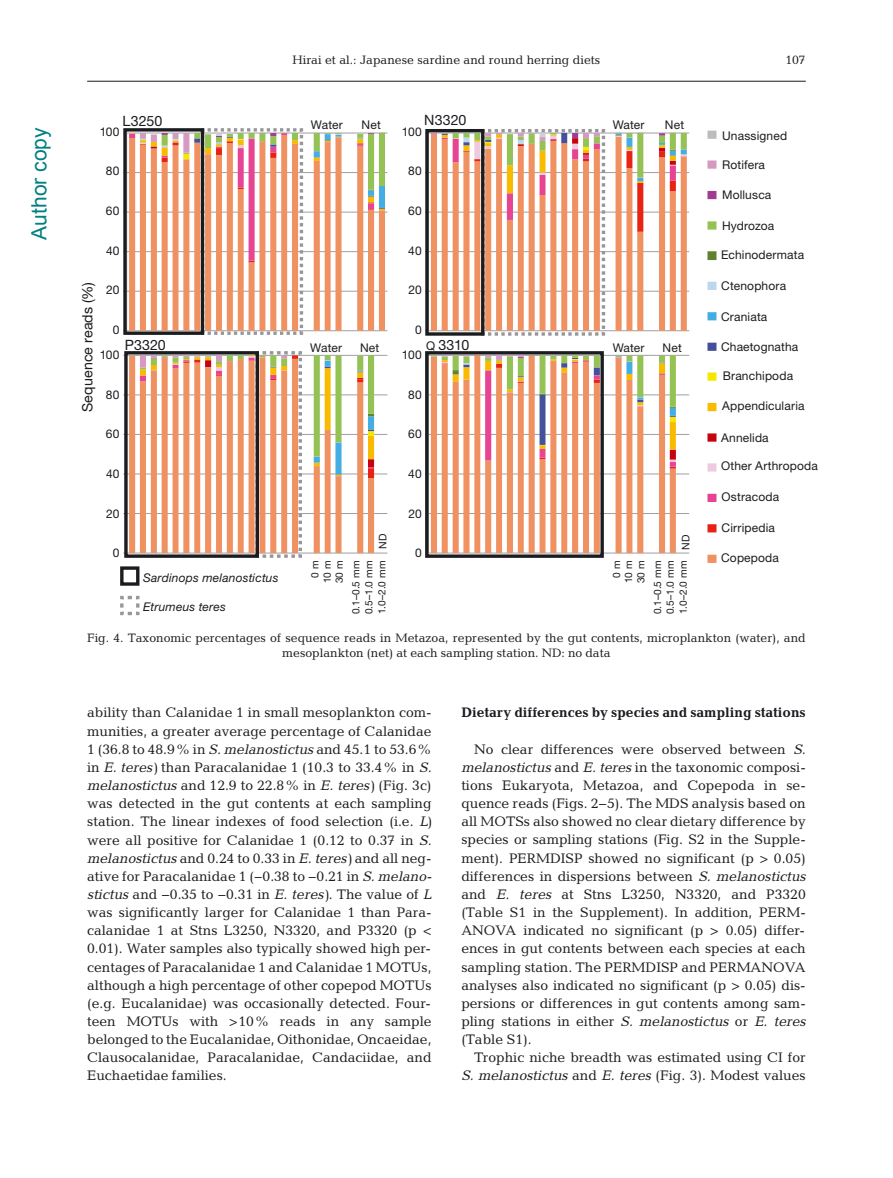
<style>
.page{position:relative;width:893px;height:1178px;background:#fff}
.page>*{position:absolute;margin:0;border:0;box-sizing:border-box;transform-origin:0 0}
.t1{font:21px "Arial";color:#008080}
.t2{font:14.25px "Helvetica Neue";letter-spacing:.01em;color:#1b1c20}
.t3{font:13.95px/18.1px "Candida";color:#1b1c20;text-align:justify}
.t4{font:700 13.95px "Candida";color:#1b1c20}
.t5{font:12.3px/14.7px "Candida";color:#1b1c20;text-align:center}
.t6{font:12px "Helvetica Neue";letter-spacing:.015em;color:#1b1c20}
.t7{font:italic 12px "Helvetica Neue";letter-spacing:.02em;color:#1b1c20}
.t8{font:10.5px "Helvetica Neue";color:#1b1c20}
.t9{font:10.2px/12.1px "Helvetica Neue";letter-spacing:.005em;color:#1b1c20;text-align:center}
.s1{font-size:12px}
.s2{font-family:"Oblique Straight Plain"}
</style>
<div class="page">
<hr style="left:87px;top:81px;width:719px;height:1px;background:#1b1c20">
<hr style="left:127px;top:330px;width:260px;height:1px;background:#a0a0a4">
<hr style="left:127px;top:291px;width:260px;height:1px;background:#a0a0a4">
<hr style="left:127px;top:251px;width:260px;height:1px;background:#a0a0a4">
<hr style="left:127px;top:212px;width:260px;height:1px;background:#a0a0a4">
<hr style="left:127px;top:172px;width:260px;height:1px;background:#a0a0a4">
<hr style="left:127px;top:133px;width:260px;height:1px;background:#a0a0a4">
<hr style="left:428px;top:330px;width:261px;height:1px;background:#a0a0a4">
<hr style="left:428px;top:291px;width:261px;height:1px;background:#a0a0a4">
<hr style="left:428px;top:251px;width:261px;height:1px;background:#a0a0a4">
<hr style="left:428px;top:212px;width:261px;height:1px;background:#a0a0a4">
<hr style="left:428px;top:172px;width:261px;height:1px;background:#a0a0a4">
<hr style="left:428px;top:133px;width:261px;height:1px;background:#a0a0a4">
<hr style="left:127px;top:553px;width:260px;height:1px;background:#a0a0a4">
<hr style="left:127px;top:513px;width:260px;height:1px;background:#a0a0a4">
<hr style="left:127px;top:474px;width:260px;height:1px;background:#a0a0a4">
<hr style="left:127px;top:434px;width:260px;height:1px;background:#a0a0a4">
<hr style="left:127px;top:394px;width:260px;height:1px;background:#a0a0a4">
<hr style="left:127px;top:355px;width:260px;height:1px;background:#a0a0a4">
<hr style="left:428px;top:553px;width:261px;height:1px;background:#a0a0a4">
<hr style="left:428px;top:513px;width:261px;height:1px;background:#a0a0a4">
<hr style="left:428px;top:474px;width:261px;height:1px;background:#a0a0a4">
<hr style="left:428px;top:434px;width:261px;height:1px;background:#a0a0a4">
<hr style="left:428px;top:394px;width:261px;height:1px;background:#a0a0a4">
<hr style="left:428px;top:355px;width:261px;height:1px;background:#a0a0a4">
<svg style="left:431px;top:469px;width:245px;height:84px"></svg>
<svg style="left:431px;top:355px;width:245px;height:114px"></svg>
<svg style="left:429px;top:129px;width:258px;height:207px"></svg>
<svg style="left:123px;top:351px;width:251px;height:207px"></svg>
<div style="left:124px;top:351px;width:135px;height:207px;border:3px solid #1b1c20"></div>
<div style="left:425px;top:351px;width:179px;height:207px;border:3px solid #1b1c20"></div>
<svg style="left:127px;top:128px;width:258px;height:207px"></svg>
<div style="left:123px;top:128px;width:81px;height:207px;border:3px solid #1b1c20"></div>
<div style="left:425px;top:129px;width:59px;height:207px;border:3px solid #1b1c20"></div>
<svg style="left:120px;top:595px;width:20px;height:21px"></svg>
<div style="left:120px;top:566px;width:19px;height:20px;border:3px solid #1b1c20"></div>
<img style="left:707px;top:130px;width:10px;height:433px">
<h1 class="t1" style="left:25px;top:240px;width:114px;rotate:-90deg">Author copy</h1>
<p class="t5" style="left:293px;top:53px;width:309px">Hirai et al.: Japanese sardine and round herring diets</p>
<p class="t2" style="left:123px;top:115px;width:41px">L3250</p>
<p class="t2" style="left:424px;top:115px;width:44px">N3320</p>
<p class="t6" style="left:311px;top:121px;width:33px">Water</p>
<p class="t6" style="left:362px;top:121px;width:21px">Net</p>
<p class="t6" style="left:100px;top:127px;width:21px">100</p>
<p class="t6" style="left:402px;top:127px;width:21px">100</p>
<p class="t6" style="left:106px;top:167px;width:15px">80</p>
<p class="t6" style="left:408px;top:167px;width:15px">80</p>
<p class="t6" style="left:106px;top:206px;width:15px">60</p>
<p class="t6" style="left:408px;top:206px;width:15px">60</p>
<p class="t6" style="left:106px;top:246px;width:15px">40</p>
<p class="t6" style="left:408px;top:246px;width:15px">40</p>
<p class="t2" style="left:82px;top:412px;width:131px;rotate:-90deg">Sequence reads (%)</p>
<p class="t6" style="left:106px;top:286px;width:15px">20</p>
<p class="t6" style="left:408px;top:286px;width:15px">20</p>
<p class="t6" style="left:113px;top:326px;width:8px">0</p>
<p class="t6" style="left:415px;top:326px;width:8px">0</p>
<p class="t2" style="left:125px;top:340px;width:43px">P3320</p>
<p class="t2" style="left:426px;top:340px;width:45px"><span class="s1">Q</span> 3310</p>
<p class="t6" style="left:310px;top:344px;width:33px">Water</p>
<p class="t6" style="left:360px;top:344px;width:21px">Net</p>
<p class="t6" style="left:100px;top:350px;width:21px">100</p>
<p class="t6" style="left:402px;top:350px;width:21px">100</p>
<p class="t6" style="left:106px;top:390px;width:15px">80</p>
<p class="t6" style="left:408px;top:390px;width:15px">80</p>
<p class="t6" style="left:106px;top:430px;width:15px">60</p>
<p class="t6" style="left:106px;top:469px;width:15px">40</p>
<p class="t6" style="left:408px;top:430px;width:15px">60</p>
<p class="t6" style="left:408px;top:469px;width:15px">40</p>
<p class="t6" style="left:613px;top:121px;width:33px">Water</p>
<p class="t6" style="left:665px;top:121px;width:21px">Net</p>
<p class="t6" style="left:613px;top:344px;width:33px">Water</p>
<p class="t6" style="left:663px;top:344px;width:21px">Net</p>
<p class="t5" style="left:785px;top:53px;width:22px">107</p>
<p class="t6" style="left:722px;top:131px;width:67px">Unassigned</p>
<p class="t6" style="left:722px;top:161px;width:44px">Rotifera</p>
<p class="t6" style="left:722px;top:191px;width:51px">Mollusca</p>
<p class="t6" style="left:722px;top:222px;width:54px">Hydrozoa</p>
<p class="t6" style="left:721px;top:251px;width:85px">Echinodermata</p>
<p class="t6" style="left:721px;top:281px;width:67px">Ctenophora</p>
<p class="t6" style="left:721px;top:312px;width:48px">Craniata</p>
<p class="t6" style="left:721px;top:342px;width:79px">Chaetognatha</p>
<p class="t6" style="left:723px;top:372px;width:72px">Branchipoda</p>
<p class="t6" style="left:722px;top:402px;width:84px">Appendicularia</p>
<p class="t6" style="left:721px;top:433px;width:49px">Annelida</p>
<p class="t6" style="left:721px;top:461px;width:98px">Other Arthropoda</p>
<p class="t6" style="left:722px;top:493px;width:59px">Ostracoda</p>
<p class="t6" style="left:722px;top:523px;width:55px">Cirripedia</p>
<p class="t6" style="left:106px;top:509px;width:15px">20</p>
<p class="t6" style="left:408px;top:509px;width:15px">20</p>
<p class="t8" style="left:379px;top:548px;width:17px;rotate:-90deg">ND</p>
<p class="t8" style="left:682px;top:550px;width:17px;rotate:-90deg">ND</p>
<p class="t6" style="left:113px;top:549px;width:8px">0</p>
<p class="t6" style="left:415px;top:549px;width:8px">0</p>
<p class="t6" style="left:721px;top:554px;width:59px">Copepoda</p>
<p class="t9" style="left:310px;top:583px;width:24px;rotate:-90deg">0 m<br>10 m<br>30 m</p>
<p class="t9" style="left:350px;top:614px;width:55px;line-height:12.9px;text-align:justify;rotate:-90deg">0.1–0.5 mm 0.5–1.0 mm 1.0–2.0 mm</p>
<p class="t9" style="left:611px;top:583px;width:24px;rotate:-90deg">0 m<br>10 m<br>30 m</p>
<p class="t9" style="left:652px;top:614px;width:55px;line-height:12.9px;text-align:justify;rotate:-90deg">0.1–0.5 mm 0.5–1.0 mm 1.0–2.0 mm</p>
<p class="t5" style="left:87px;top:631px;width:720px">Fig. 4. Taxonomic percentages of sequence reads in Metazoa, represented by the gut contents, microplankton (water), and mesoplankton (net) at each sampling station. ND: no data</p>
<p class="t7" style="left:143px;top:573px;width:137px">Sardinops melanostictus</p>
<p class="t7" style="left:143px;top:602px;width:84px">Etrumeus teres</p>
<p class="t3" style="left:87px;top:705px;width:346px">ability than Calanidae 1 in small mesoplankton com&shy;munities, a greater average percentage of Calanidae 1 (36.8 to 48.9% in <span class="s2">S. melanostictus</span> and 45.1 to 53.6% in <span class="s2">E. teres)</span> than Paracalanidae 1 (10.3 to 33.4% in <span class="s2">S. melanostictus</span> and 12.9 to 22.8% in <span class="s2">E. teres)</span> (Fig. 3c) was detected in the gut contents at each sampling station. The linear indexes of food selection (i.e. <span class="s2">L) </span>were all positive for Calanidae 1 (0.12 to 0.37 in <span class="s2">S. melanostictus</span> and 0.24 to 0.33 in <span class="s2">E. teres)</span> and all neg&shy;ative for Paracalanidae 1 (−0.38 to −0.21 in <span class="s2">S. melano&shy;stictus</span> and −0.35 to −0.31 in <span class="s2">E. teres)</span>. The value of <span class="s2">L </span>was significantly larger for Calanidae 1 than Para&shy;calanidae 1 at Stns L3250, N3320, and P3320 (p &lt; 0.01). Water samples also typically showed high per&shy;centages of Paracalanidae 1 and Calanidae 1 MOTUs, although a high percentage of other copepod MOTUs (e.g. Eucalanidae) was occasionally detected. Four&shy;teen MOTUs with &gt;10% reads in any sample belonged to the Eucalanidae, Oitho ni dae, Oncaeidae, Clausocalanidae, Paracala ni dae, Candaciidae, and Euchaetidae families.</p>
<p class="t4" style="left:461px;top:708px;width:346px">Dietary differences by species and sampling stations</p>
<p class="t3" style="left:461px;top:741px;width:346px;text-indent:13px">No clear differences were observed between <span class="s2">S. melanostictus</span> and <span class="s2">E. teres</span> in the taxonomic composi&shy;tions Eukaryota, Metazoa, and Copepoda in se - quence reads (Figs. 2−5). The MDS analysis based on all MOTSs also showed no clear dietary difference by species or sampling stations (Fig. S2 in the Supple&shy;ment). PERMDISP showed no significant (p &gt; 0.05) differences in dispersions between <span class="s2">S. melanostictus </span>and <span class="s2">E. teres</span> at Stns L3250, N3320, and P3320 (Table S1 in the Supplement). In addition, PERM-ANOVA indicated no significant (p &gt; 0.05) differ&shy;ences in gut contents between each species at each sampling station. The PERMDISP and PERMANOVA analyses also indicated no significant (p &gt; 0.05) dis&shy;persions or differences in gut contents among sam&shy;pling stations in either <span class="s2">S. melanostictus</span> or <span class="s2">E. teres </span>(Table S1).</p>
<p class="t3" style="left:461px;top:1050px;width:346px;text-align:right">Trophic niche breadth was estimated using CI for<br><span class="s2">S. melanostictus</span> and <span class="s2">E. teres</span> (Fig. 3). Modest values</p>
</div>
